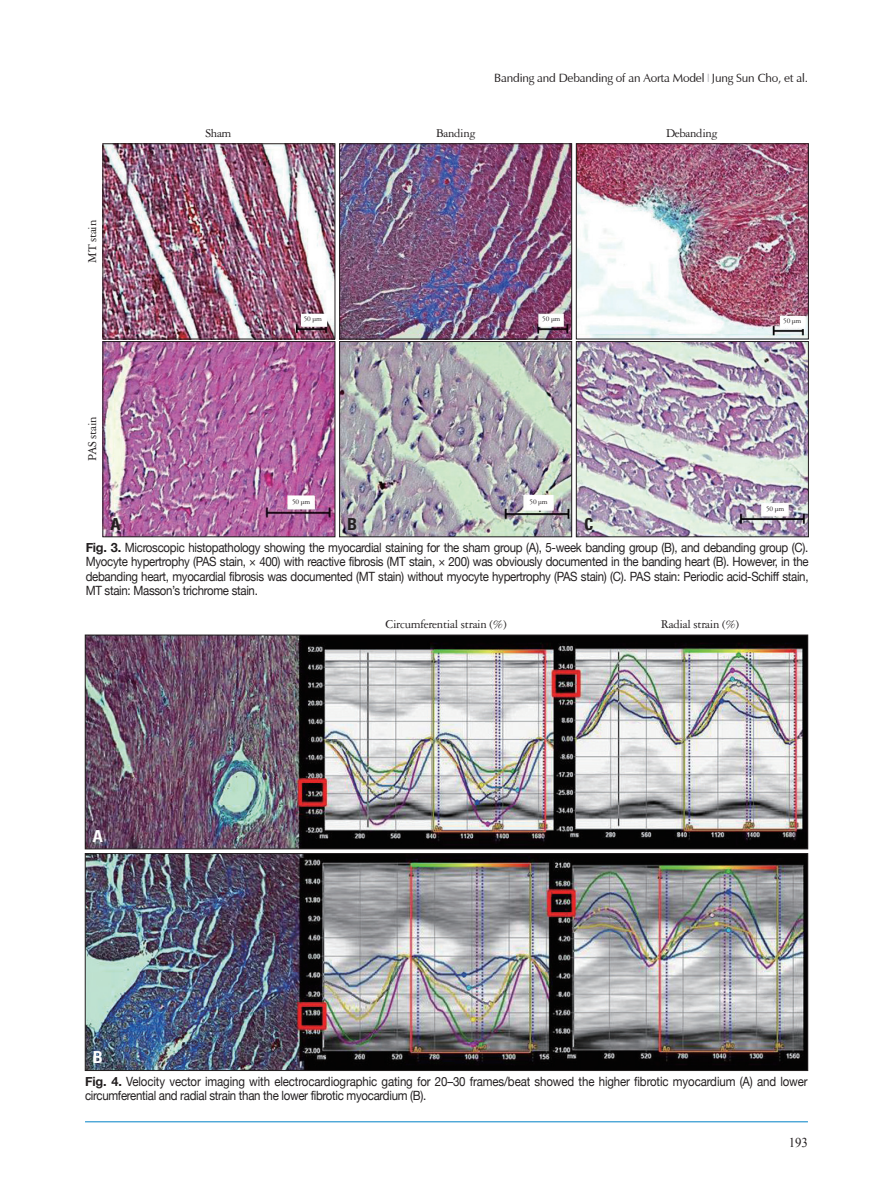
<style>
.page{position:relative;width:893px;height:1191px;background:#fff}
.page>*{position:absolute;margin:0;border:0;box-sizing:border-box;transform-origin:0 0}
.t1{font:700 condensed 16.5px "Univers LT Std";color:#231f20}
.t2{font:700 condensed 16.5px "Univers LT Std";color:#fff}
.t3{font:13.5px "Times New Roman";color:#231f20;scale:.95 1}
._05-캡션{font:12.75px/14.2px "Helvetica Neue";letter-spacing:-.025em;color:#231f20;text-align:justify;scale:.9 1}
.표본문{font:12.75px "Garamond 3 LT Std";letter-spacing:-.025em;color:#231f20}
.t4{font:12px "Eterna";letter-spacing:-.015em;color:#231f20}
.표본문-2{font:7.5px "Garamond 3 LT Std";letter-spacing:-.025em;color:#231f20}
.s1{font-family:"Metalcut";font-weight:700;font-size:11.25px;color:#bcbdc0}
.s2{font-weight:700}
</style>
<div class="page">
<hr style="left:85px;top:1121px;width:723px;height:1px;background:#0081c7">
<img style="left:105px;top:343px;width:228px;height:192px">
<div style="left:103px;top:341px;width:232px;height:196px;border:1px solid #231f20"></div>
<img style="left:341px;top:343px;width:229px;height:192px">
<div style="left:339px;top:341px;width:233px;height:196px;border:1px solid #231f20"></div>
<img style="left:578px;top:343px;width:229px;height:192px">
<div style="left:576px;top:341px;width:233px;height:196px;border:1px solid #231f20"></div>
<img style="left:105px;top:146px;width:228px;height:191px">
<div style="left:103px;top:144px;width:232px;height:195px;border:1px solid #231f20"></div>
<img style="left:341px;top:146px;width:229px;height:191px">
<div style="left:339px;top:144px;width:233px;height:195px;border:1px solid #231f20"></div>
<img style="left:578px;top:146px;width:229px;height:191px">
<div style="left:576px;top:144px;width:233px;height:195px;border:1px solid #231f20"></div>
<img style="left:87px;top:855px;width:719px;height:213px">
<div style="left:85px;top:853px;width:723px;height:217px;border:1px solid #231f20"></div>
<img style="left:87px;top:637px;width:719px;height:210px">
<div style="left:85px;top:635px;width:723px;height:214px;border:1px solid #231f20"></div>
<p class="t4" style="left:494px;top:71px;width:315px">Banding and Debanding of an Aorta Model <span class="s1">|</span> Jung Sun Cho, et al.</p>
<p class="표본문" style="left:86px;top:263px;width:44px;rotate:-90deg">MT stain</p>
<p class="표본문" style="left:206px;top:126px;width:27px">Sham</p>
<p class="표본문" style="left:436px;top:126px;width:41px">Banding</p>
<p class="표본문" style="left:666px;top:126px;width:53px">Debanding</p>
<p class="표본문-2" style="left:304px;top:315px;width:20px">50 µm</p>
<p class="표본문-2" style="left:542px;top:315px;width:20px">50 µm</p>
<p class="표본문" style="left:86px;top:461px;width:46px;rotate:-90deg">PAS stain</p>
<p class="표본문-2" style="left:292px;top:497px;width:20px">50 µm</p>
<p class="표본문-2" style="left:529px;top:497px;width:20px">50 µm</p>
<p class="t1" style="left:110px;top:514px;width:12px">A</p>
<p class="t1" style="left:347px;top:514px;width:12px">B</p>
<p class="t1" style="left:584px;top:514px;width:11px">C</p>
<p class="표본문-2" style="left:783px;top:317px;width:20px">50 µm</p>
<p class="표본문-2" style="left:766px;top:505px;width:20px">50 µm</p>
<p class="_05-캡션" style="left:86px;top:540px;width:805px"><span class="s2">Fig. 3.</span> Microscopic histopathology showing the myocardial staining for the sham group (A), 5-week banding group (B), and debanding group (C).<br>Myocyte hypertrophy (PAS stain, × 400) with reactive fibrosis (MT stain, × 200) was obviously documented in the banding heart (B). However, in the debanding heart, myocardial fibrosis was documented (MT stain) without myocyte hypertrophy (PAS stain) (C). PAS stain: Periodic acid-Schiff stain, MT stain: Masson’s trichrome stain.</p>
<p class="t2" style="left:93px;top:825px;width:12px">A</p>
<p class="t2" style="left:93px;top:1047px;width:12px">B</p>
<p class="표본문" style="left:386px;top:617px;width:122px">Circumferential strain (%)</p>
<p class="표본문" style="left:661px;top:617px;width:80px">Radial strain (%)</p>
<p class="_05-캡션" style="left:85px;top:1074px;width:804px"><span class="s2">Fig. 4.</span> Velocity vector imaging with electrocardiographic gating for 20–30 frames/beat showed the higher fibrotic myocardium (A) and lower circumferential and radial strain than the lower fibrotic myocardium (B).</p>
<p class="t3" style="left:789px;top:1133px;width:22px">193</p>
</div>
